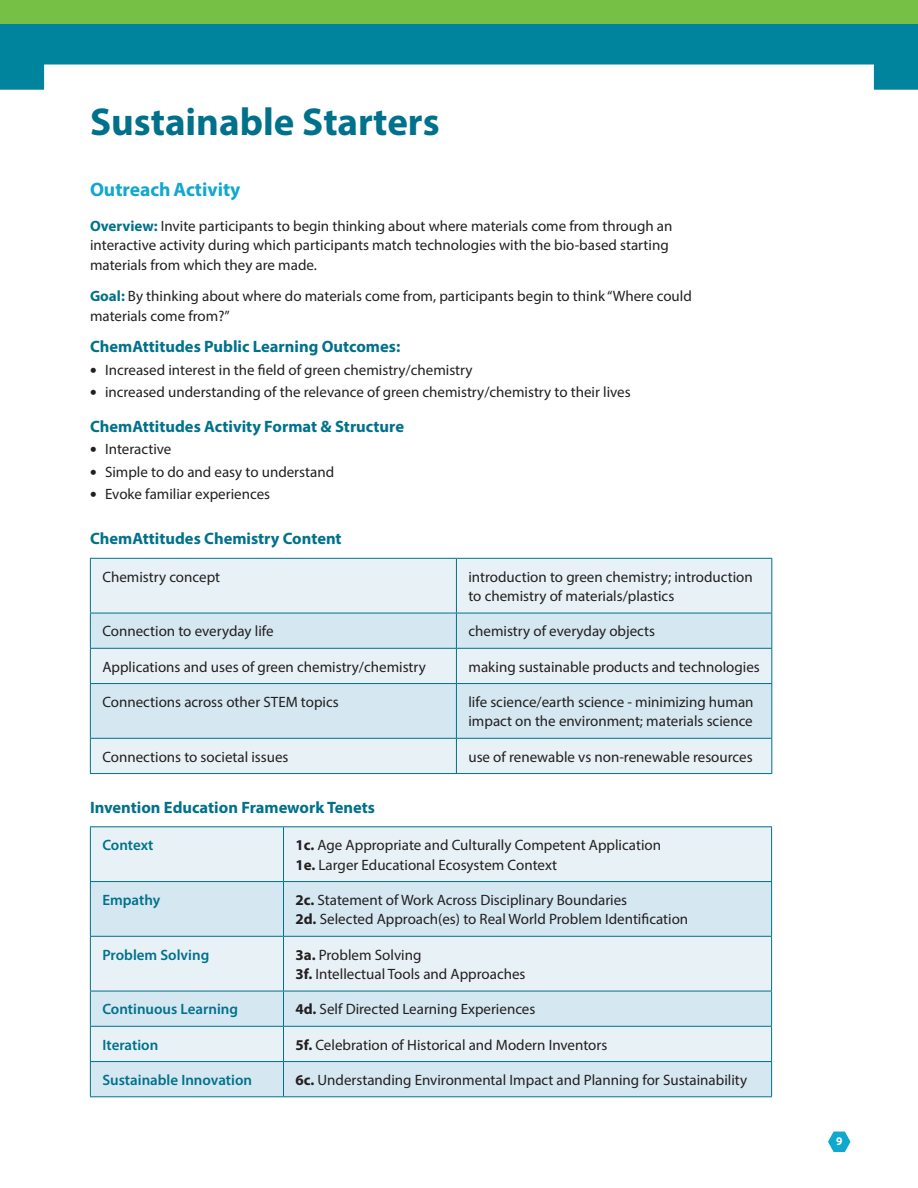
<style>
.page{position:relative;width:918px;height:1188px;background:#fff}
.page>*{position:absolute;margin:0;border:0;box-sizing:border-box;transform-origin:0 0}
.t1{font:700 39px "Myriad Pro";color:#00718b}
.t2{font:700 19.5px "Myriad Pro";color:#10a8ce}
.t3{font:700 16.5px "Myriad Pro";color:#00718b}
.t4{font:15px/19.5px "Myriad Pro";color:#231f20}
.t5{font:600 15px "Myriad Pro";color:#00718b}
.t6{font:700 11.7px "Myriad Pro";color:#fff}
.s1{font-weight:700;color:#00718b}
.s2{font-weight:900;font-size:18px}
.s3{font-weight:700}
</style>
<div class="page">
<svg style="left:828px;top:1132px;width:23px;height:20px"></svg>
<svg style="left:0;top:23px;width:918px;height:67px;fill:#00839d"></svg>
<div style="left:0;top:0;width:918px;height:23px;background:#75c045"></div>
<div style="left:91px;top:559px;width:680px;height:214px;background:#e8f1f6"></div>
<svg style="left:91px;top:614px;width:680px;height:124px;background:#d9e9f1"></svg>
<hr style="left:90px;top:558px;width:366px;height:1px;background:#00718b">
<hr style="left:90px;top:559px;width:1px;height:54px;background:#00718b">
<hr style="left:456px;top:558px;width:316px;height:1px;background:#00718b">
<hr style="left:456px;top:559px;width:1px;height:54px;background:#00718b">
<hr style="left:771px;top:559px;width:1px;height:54px;background:#00718b">
<hr style="left:90px;top:613px;width:366px;height:1px;background:#00718b">
<hr style="left:90px;top:613px;width:1px;height:35px;background:#00718b">
<hr style="left:456px;top:613px;width:316px;height:1px;background:#00718b">
<hr style="left:456px;top:613px;width:1px;height:35px;background:#00718b">
<hr style="left:771px;top:613px;width:1px;height:35px;background:#00718b">
<hr style="left:90px;top:648px;width:366px;height:1px;background:#00718b">
<hr style="left:90px;top:649px;width:1px;height:34px;background:#00718b">
<hr style="left:456px;top:648px;width:316px;height:1px;background:#00718b">
<hr style="left:456px;top:649px;width:1px;height:34px;background:#00718b">
<hr style="left:771px;top:649px;width:1px;height:34px;background:#00718b">
<hr style="left:90px;top:683px;width:366px;height:1px;background:#00718b">
<hr style="left:90px;top:684px;width:1px;height:54px;background:#00718b">
<hr style="left:456px;top:683px;width:316px;height:1px;background:#00718b">
<hr style="left:456px;top:684px;width:1px;height:54px;background:#00718b">
<hr style="left:771px;top:684px;width:1px;height:54px;background:#00718b">
<hr style="left:90px;top:738px;width:366px;height:1px;background:#00718b">
<hr style="left:90px;top:739px;width:1px;height:34px;background:#00718b">
<hr style="left:456px;top:738px;width:316px;height:1px;background:#00718b">
<hr style="left:456px;top:739px;width:1px;height:34px;background:#00718b">
<hr style="left:771px;top:739px;width:1px;height:34px;background:#00718b">
<hr style="left:90px;top:773px;width:682px;height:1px;background:#00718b">
<div style="left:91px;top:827px;width:680px;height:54px;background:#e8f1f6"></div>
<svg style="left:91px;top:882px;width:680px;height:214px;background:#dbeaf2"></svg>
<hr style="left:90px;top:826px;width:194px;height:1px;background:#00718b">
<hr style="left:90px;top:827px;width:1px;height:54px;background:#00718b">
<hr style="left:284px;top:826px;width:488px;height:1px;background:#00718b">
<hr style="left:283px;top:827px;width:1px;height:54px;background:#00718b">
<hr style="left:771px;top:827px;width:1px;height:54px;background:#00718b">
<hr style="left:90px;top:881px;width:194px;height:1px;background:#00718b">
<hr style="left:90px;top:882px;width:1px;height:54px;background:#00718b">
<hr style="left:284px;top:881px;width:488px;height:1px;background:#00718b">
<hr style="left:283px;top:882px;width:1px;height:54px;background:#00718b">
<hr style="left:771px;top:882px;width:1px;height:54px;background:#00718b">
<hr style="left:90px;top:936px;width:194px;height:1px;background:#00718b">
<hr style="left:90px;top:937px;width:1px;height:54px;background:#00718b">
<hr style="left:284px;top:936px;width:488px;height:1px;background:#00718b">
<hr style="left:283px;top:937px;width:1px;height:54px;background:#00718b">
<hr style="left:771px;top:937px;width:1px;height:54px;background:#00718b">
<hr style="left:90px;top:991px;width:194px;height:1px;background:#00718b">
<hr style="left:90px;top:991px;width:1px;height:35px;background:#00718b">
<hr style="left:284px;top:991px;width:488px;height:1px;background:#00718b">
<hr style="left:283px;top:991px;width:1px;height:35px;background:#00718b">
<hr style="left:771px;top:991px;width:1px;height:35px;background:#00718b">
<hr style="left:90px;top:1026px;width:194px;height:1px;background:#00718b">
<hr style="left:90px;top:1027px;width:1px;height:34px;background:#00718b">
<hr style="left:284px;top:1026px;width:488px;height:1px;background:#00718b">
<hr style="left:283px;top:1027px;width:1px;height:34px;background:#00718b">
<hr style="left:771px;top:1027px;width:1px;height:34px;background:#00718b">
<hr style="left:90px;top:1061px;width:194px;height:1px;background:#00718b">
<hr style="left:90px;top:1062px;width:1px;height:34px;background:#00718b">
<hr style="left:284px;top:1061px;width:488px;height:1px;background:#00718b">
<hr style="left:283px;top:1062px;width:1px;height:34px;background:#00718b">
<hr style="left:771px;top:1062px;width:1px;height:34px;background:#00718b">
<hr style="left:90px;top:1096px;width:682px;height:1px;background:#00718b">
<h1 class="t1" style="left:90px;top:97px;width:351px">Sustainable Starters</h1>
<h2 class="t2" style="left:90px;top:177px;width:152px">Outreach Activity</h2>
<p class="t4" style="left:90px;top:217px;width:584px"><span class="s1">Overview:</span> Invite participants to begin thinking about where materials come from through an interactive activity during which participants match technologies with the bio-based starting materials from which they are made.</p>
<p class="t4" style="left:90px;top:288px;width:603px"><span class="s1">Goal:</span> By thinking about where do materials come from, participants begin to think “Where could materials come from?”</p>
<p class="t3" style="left:90px;top:341px;width:312px">ChemAttitudes Public Learning Outcomes:</p>
<p class="t4" style="left:90px;top:361px;width:384px"><span class="s2">•</span> Increased interest in the field of green chemistry/chemistry</p>
<p class="t4" style="left:90px;top:384px;width:542px"><span class="s2">•</span> increased understanding of the relevance of green chemistry/chemistry to their lives</p>
<p class="t3" style="left:90px;top:420px;width:316px">ChemAttitudes Activity Format &amp; Structure</p>
<p class="t4" style="left:90px;top:441px;width:83px"><span class="s2">•</span> Interactive</p>
<p class="t4" style="left:90px;top:463px;width:246px"><span class="s2">•</span> Simple to do and easy to understand</p>
<p class="t4" style="left:90px;top:486px;width:182px"><span class="s2">•</span> Evoke familiar experiences</p>
<p class="t3" style="left:90px;top:533px;width:253px">ChemAttitudes Chemistry Content</p>
<p class="t4" style="left:102px;top:568px;width:119px">Chemistry concept</p>
<p class="t4" style="left:468px;top:568px;width:286px">introduction to green chemistry; introduction to chemistry of materials/plastics</p>
<p class="t4" style="left:102px;top:622px;width:173px">Connection to everyday life</p>
<p class="t4" style="left:468px;top:622px;width:188px">chemistry of everyday objects</p>
<p class="t4" style="left:102px;top:658px;width:325px">Applications and uses of green chemistry/chemistry</p>
<p class="t4" style="left:468px;top:658px;width:293px">making sustainable products and technologies</p>
<p class="t4" style="left:102px;top:693px;width:238px">Connections across other STEM topics</p>
<p class="t4" style="left:468px;top:693px;width:287px">life science/earth science - minimizing human impact on the environment; materials science</p>
<p class="t4" style="left:102px;top:748px;width:188px">Connections to societal issues</p>
<p class="t4" style="left:468px;top:748px;width:286px">use of renewable vs non-renewable resources</p>
<p class="t3" style="left:90px;top:801px;width:287px">Invention Education Framework Tenets</p>
<p class="t5" style="left:102px;top:839px;width:53px">Context</p>
<p class="t4" style="left:296px;top:836px;width:367px"><span class="s3">1c.</span> Age Appropriate and Culturally Competent Application<br><span class="s3">1e.</span> Larger Educational Ecosystem Context</p>
<p class="t5" style="left:102px;top:894px;width:59px">Empathy</p>
<p class="t4" style="left:296px;top:891px;width:394px"><span class="s3">2c.</span> Statement of Work Across Disciplinary Boundaries<br><span class="s3">2d.</span> Selected Approach(es) to Real World Problem Identification</p>
<p class="t5" style="left:102px;top:949px;width:108px">Problem Solving</p>
<p class="t4" style="left:296px;top:946px;width:232px"><span class="s3">3a.</span> Problem Solving<br><span class="s3">3f.</span> Intellectual Tools and Approaches</p>
<p class="t5" style="left:102px;top:1004px;width:137px">Continuous Learning</p>
<p class="t4" style="left:296px;top:1000px;width:241px"><span class="s3">4d.</span> Self Directed Learning Experiences</p>
<p class="t5" style="left:102px;top:1039px;width:57px">Iteration</p>
<p class="t4" style="left:296px;top:1036px;width:313px"><span class="s3">5f.</span> Celebration of Historical and Modern Inventors</p>
<p class="t5" style="left:102px;top:1074px;width:151px">Sustainable Innovation</p>
<p class="t4" style="left:296px;top:1071px;width:453px"><span class="s3">6c.</span> Understanding Environmental Impact and Planning for Sustainability</p>
<p class="t6" style="left:836px;top:1137px;width:8px">9</p>
</div>
